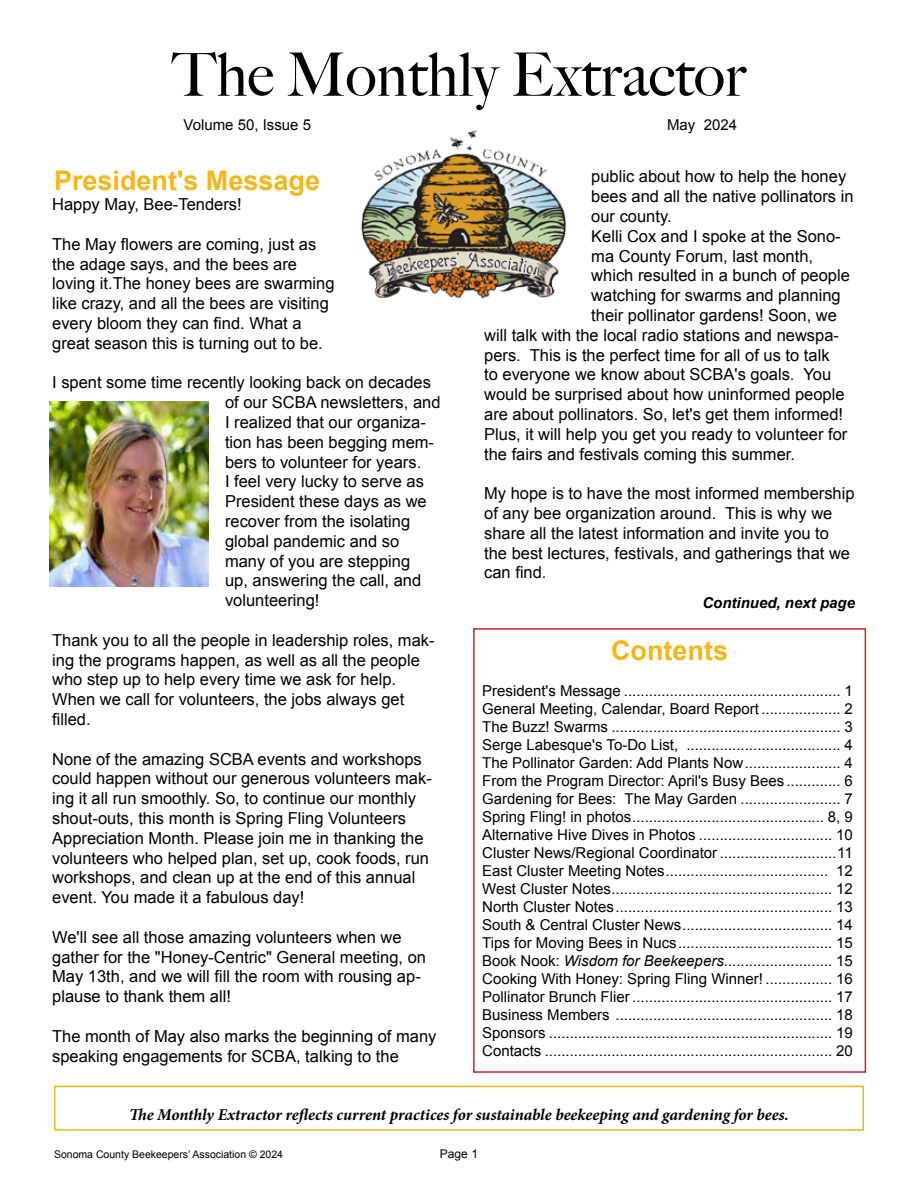
<style>
.page{position:relative;width:918px;height:1188px;background:#fff}
.page>*{position:absolute;margin:0;border:0;box-sizing:border-box;transform-origin:0 0}
.t1{font:500 60px "Big Caslon";color:#000}
.t2{font:700 27px "Arial";color:#f4b619}
.t3{font:16.5px/19.8px "Arial";color:#000}
.t4{font:italic 700 16.5px "Minion Pro";letter-spacing:-.005em;color:#000}
.t5{font:15px/18px "Arial";color:#000;text-align:justify}
.t6{font:italic 700 15px "Arial";color:#000}
.t7{font:12px "Arial";color:#000}
.t8{font:10.5px "Arial";color:#000}
.s1{font-style:italic}
</style>
<div class="page">
<img style="left:360px;top:130px;width:207px;height:169px">
<div style="left:54px;top:1086px;width:810px;height:45px;border:2px solid #f4b619"></div>
<div style="left:473px;top:628px;width:393px;height:445px;border:2px solid #d2232a"></div>
<img style="left:49px;top:401px;width:160px;height:185px">
<h1 class="t1" style="left:172px;top:25px;width:576px">The Monthly Extractor</h1>
<p class="t5" style="left:184px;top:116px;width:129px">Volume 50, Issue 5</p>
<p class="t5" style="left:667px;top:116px;width:72px">May 2024</p>
<h2 class="t2" style="left:54px;top:163px;width:268px">President's Message</h2>
<p class="t3" style="left:52px;top:195px;width:191px">Happy May, Bee-Tenders!</p>
<p class="t3" style="left:52px;top:234px;width:284px">The May flowers are coming, just as the adage says, and the bees are loving it.The honey bees are swarming like crazy, and all the bees are visiting every bloom they can find. What a great season this is turning out to be.</p>
<p class="t3" style="left:225px;top:373px;width:217px;text-indent:-173px">I spent some time recently looking back on decades of our SCBA newsletters, and<br>I realized that our organiza&shy;tion has been begging mem&shy;bers to volunteer for years.<br>I feel very lucky to serve as<br>President these days as we recover from the isolating global pandemic and so many of you are stepping<br>up, answering the call, and volunteering!</p>
<p class="t3" style="left:52px;top:630px;width:384px">Thank you to all the people in leadership roles, mak&shy;ing the programs happen, as well as all the people who step up to help every time we ask for help.<br>When we call for volunteers, the jobs always get filled.</p>
<p class="t3" style="left:52px;top:749px;width:381px">None of the amazing SCBA events and workshops could happen without our generous volunteers mak&shy;ing it all run smoothly. So, to continue our monthly shout-outs, this month is Spring Fling Volunteers Appreciation Month. Please join me in thanking the volunteers who helped plan, set up, cook foods, run workshops, and clean up at the end of this annual event. You made it a fabulous day!</p>
<p class="t3" style="left:52px;top:927px;width:375px">We'll see all those amazing volunteers when we gather for the "Honey-Centric" General meeting, on May 13th, and we will fill the room with rousing ap&shy;plause to thank them all!</p>
<p class="t3" style="left:52px;top:1026px;width:386px">The month of May also marks the beginning of many speaking engagements for SCBA, talking to the</p>
<p class="t3" style="left:591px;top:167px;width:256px">public about how to help the honey</p>
<p class="t3" style="left:591px;top:187px;width:264px">bees and all the native pollinators in</p>
<p class="t3" style="left:591px;top:206px;width:82px">our county.</p>
<p class="t3" style="left:591px;top:226px;width:251px">Kelli Cox and I spoke at the Sono-</p>
<p class="t3" style="left:591px;top:246px;width:223px">ma County Forum, last month,</p>
<p class="t3" style="left:591px;top:266px;width:260px">which resulted in a bunch of people</p>
<p class="t3" style="left:591px;top:286px;width:251px">watching for swarms and planning</p>
<p class="t3" style="left:591px;top:305px;width:247px">their pollinator gardens! Soon, we</p>
<p class="t3" style="left:484px;top:325px;width:356px">will talk with the local radio stations and newspa-</p>
<p class="t3" style="left:484px;top:345px;width:347px">pers. This is the perfect time for all of us to talk</p>
<p class="t3" style="left:484px;top:365px;width:349px">to everyone we know about SCBA's goals. You</p>
<p class="t3" style="left:484px;top:385px;width:362px">would be surprised about how uninformed people</p>
<p class="t3" style="left:484px;top:404px;width:360px">are about pollinators. So, let's get them informed!</p>
<p class="t3" style="left:484px;top:424px;width:365px">Plus, it will help you get you ready to volunteer for</p>
<p class="t3" style="left:484px;top:444px;width:312px">the fairs and festivals coming this summer.</p>
<p class="t3" style="left:484px;top:484px;width:372px">My hope is to have the most informed membership of any bee organization around. This is why we share all the latest information and invite you to the best lectures, festivals, and gatherings that we can find.</p>
<p class="t6" style="left:702px;top:593px;width:154px">Continued, next page</p>
<h2 class="t2" style="left:611px;top:632px;width:118px">Contents</h2>
<p class="t5" style="left:482px;top:682px;width:372px">President's Message .................................................... 1<br>General Meeting, Calendar, Board Report ................... 2<br>The Buzz! Swarms ....................................................... 3<br>Serge Labesque's To-Do List, ..................................... 4<br>The Pollinator Garden: Add Plants Now....................... 4<br>From the Program Director: April's Busy Bees ............. 6<br>Gardening for Bees: The May Garden ........................ 7<br>Spring Fling! in photos.............................................. 8, 9<br>Alternative Hive Dives in Photos ................................ 10<br>Cluster News/Regional Coordinator ............................11<br>East Cluster Meeting Notes....................................... 12<br>West Cluster Notes..................................................... 12<br>North Cluster Notes.................................................... 13<br>South &amp; Central Cluster News.................................... 14<br>Tips for Moving Bees in Nucs..................................... 15<br>Book Nook: <span class="s1">Wisdom for Beekeepers</span>.......................... 15<br>Cooking With Honey: Spring Fling Winner! ................ 16<br>Pollinator Brunch Flier ................................................ 17<br>Business Members .................................................... 18<br>Sponsors .................................................................... 19<br>Contacts ..................................................................... 20</p>
<p class="t4" style="left:129px;top:1103px;width:661px">The Monthly Extractor reflects current practices for sustainable beekeeping and gardening for bees.</p>
<p class="t8" style="left:54px;top:1147px;width:231px">Sonoma County Beekeepers’ Association © 2024</p>
<p class="t7" style="left:440px;top:1146px;width:40px">Page 1</p>
</div>
